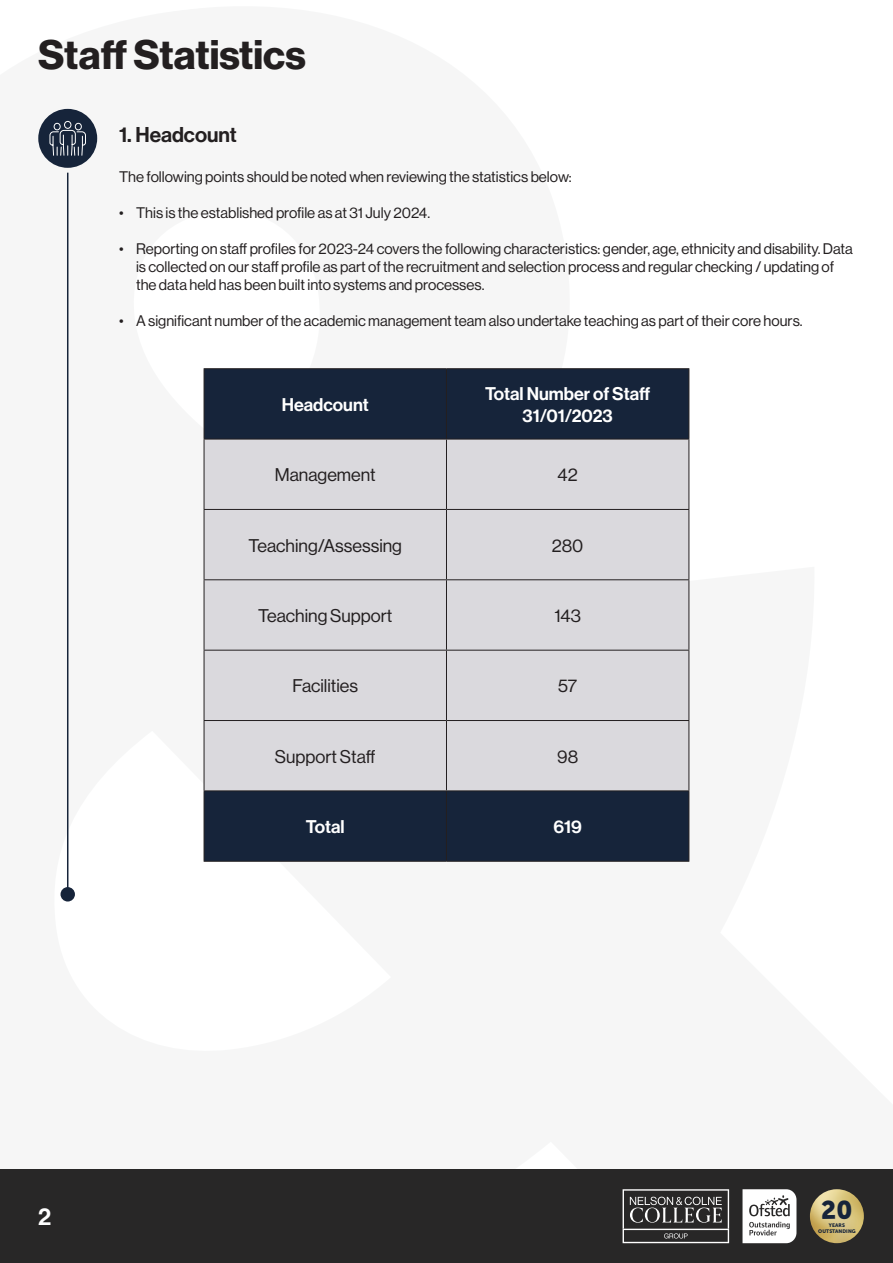
<style>
.page{position:relative;width:893px;height:1263px;background:#fff}
.page>*{position:absolute;margin:0;border:0;box-sizing:border-box;transform-origin:0 0}
.t1{font:40.5px "N Haas Grotesk DS Pro 75 Bd";color:#231f20}
.t2{font:24px "N Haas Grotesk DS Pro 65 Md";color:#fff}
.t3{font:21px "N Haas Grotesk DS Pro 65 Md";color:#231f20}
.t4{font:18px "N Haas Grotesk DS Pro 55 Rg";color:#231f20}
.t5{font:18px "N Haas Grotesk DS Pro 65 Md";color:#fff}
.t6{font:15px/18px "N Haas Grotesk DS Pro 55 Rg";color:#231f20}
.t7{font:5.1px/6.1px "Museo Sans 900";color:#16243a;text-align:center}
</style>
<div class="page">
<div style="left:0;top:1169px;width:893px;height:94px;background:#282727"></div>
<svg style="left:742px;top:1189px;width:54px;height:54px;background:#dadada"></svg>
<svg style="left:623px;top:1189px;width:106px;height:54px"></svg>
<img style="left:810px;top:1189px;width:54px;height:54px">
<div style="left:205px;top:369px;width:483px;height:492px;background:#16243a"></div>
<div style="left:205px;top:440px;width:483px;height:350px;background:#dad9dd"></div>
<hr style="left:204px;top:368px;width:242px;height:1px;background:#231f20">
<hr style="left:204px;top:369px;width:1px;height:70px;background:#231f20">
<hr style="left:446px;top:368px;width:243px;height:1px;background:#231f20">
<hr style="left:446px;top:369px;width:1px;height:70px;background:#231f20">
<hr style="left:688px;top:369px;width:1px;height:70px;background:#231f20">
<hr style="left:204px;top:439px;width:242px;height:1px;background:#231f20">
<hr style="left:204px;top:439px;width:1px;height:70px;background:#231f20">
<hr style="left:446px;top:439px;width:243px;height:1px;background:#231f20">
<hr style="left:446px;top:439px;width:1px;height:70px;background:#231f20">
<hr style="left:688px;top:439px;width:1px;height:70px;background:#231f20">
<hr style="left:204px;top:509px;width:242px;height:1px;background:#231f20">
<hr style="left:204px;top:510px;width:1px;height:69px;background:#231f20">
<hr style="left:446px;top:509px;width:243px;height:1px;background:#231f20">
<hr style="left:446px;top:510px;width:1px;height:69px;background:#231f20">
<hr style="left:688px;top:510px;width:1px;height:69px;background:#231f20">
<hr style="left:204px;top:579px;width:242px;height:1px;background:#231f20">
<hr style="left:204px;top:580px;width:1px;height:70px;background:#231f20">
<hr style="left:446px;top:579px;width:243px;height:1px;background:#231f20">
<hr style="left:446px;top:580px;width:1px;height:70px;background:#231f20">
<hr style="left:688px;top:580px;width:1px;height:70px;background:#231f20">
<hr style="left:204px;top:650px;width:242px;height:1px;background:#231f20">
<hr style="left:204px;top:651px;width:1px;height:69px;background:#231f20">
<hr style="left:446px;top:650px;width:243px;height:1px;background:#231f20">
<hr style="left:446px;top:651px;width:1px;height:69px;background:#231f20">
<hr style="left:688px;top:651px;width:1px;height:69px;background:#231f20">
<hr style="left:204px;top:720px;width:242px;height:1px;background:#231f20">
<hr style="left:204px;top:721px;width:1px;height:69px;background:#231f20">
<hr style="left:446px;top:720px;width:243px;height:1px;background:#231f20">
<hr style="left:446px;top:721px;width:1px;height:69px;background:#231f20">
<hr style="left:688px;top:721px;width:1px;height:69px;background:#231f20">
<hr style="left:204px;top:790px;width:242px;height:1px;background:#231f20">
<hr style="left:204px;top:791px;width:1px;height:70px;background:#231f20">
<hr style="left:446px;top:790px;width:243px;height:1px;background:#231f20">
<hr style="left:446px;top:791px;width:1px;height:70px;background:#231f20">
<hr style="left:688px;top:791px;width:1px;height:70px;background:#231f20">
<hr style="left:204px;top:861px;width:242px;height:1px;background:#231f20">
<hr style="left:446px;top:861px;width:243px;height:1px;background:#231f20">
<div style="left:38px;top:109px;width:59px;height:59px;background:#16243a;border-radius:50%"></div>
<svg style="left:49px;top:121px;width:37px;height:35px"></svg>
<hr style="left:67px;top:173px;width:1px;height:718px;background:#16243a">
<div style="left:61px;top:887px;width:14px;height:14px;background:#16243a;border-radius:50%"></div>
<svg style="left:822px;top:1200px;width:29px;height:19px"></svg>
<p class="t1" style="left:38px;top:32px;width:269px">Staff Statistics</p>
<p class="t3" style="left:119px;top:123px;width:119px">1. Headcount</p>
<p class="t6" style="left:119px;top:168px;width:454px">The following points should be noted when reviewing the statistics below:</p>
<p class="t6" style="left:119px;top:204px;width:313px">• This is the established profile as at 31 July 2024.</p>
<p class="t6" style="left:136px;top:240px;width:718px;text-indent:-17px">• Reporting on staff profiles for 2023-24 covers the following characteristics: gender, age, ethnicity and disability. Data is collected on our staff profile as part of the recruitment and selection process and regular checking / updating of the data held has been built into systems and processes.</p>
<p class="t6" style="left:119px;top:312px;width:685px">• A significant number of the academic management team also undertake teaching as part of their core hours.</p>
<p class="t5" style="left:282px;top:394px;width:88px">Headcount</p>
<p class="t5" style="left:485px;top:383px;width:167px">Total Number of Staff</p>
<p class="t5" style="left:523px;top:405px;width:92px">31/01/2023</p>
<p class="t4" style="left:275px;top:465px;width:102px">Management</p>
<p class="t4" style="left:558px;top:465px;width:22px">42</p>
<p class="t4" style="left:248px;top:535px;width:155px">Teaching/Assessing</p>
<p class="t4" style="left:552px;top:535px;width:33px">280</p>
<p class="t4" style="left:258px;top:605px;width:136px">Teaching Support</p>
<p class="t4" style="left:554px;top:605px;width:28px">143</p>
<p class="t4" style="left:292px;top:676px;width:67px">Facilities</p>
<p class="t4" style="left:558px;top:676px;width:21px">57</p>
<p class="t4" style="left:275px;top:746px;width:102px">Support Staff</p>
<p class="t4" style="left:557px;top:746px;width:22px">98</p>
<p class="t2" style="left:38px;top:1202px;width:15px">2</p>
<p class="t5" style="left:306px;top:816px;width:40px">Total</p>
<p class="t5" style="left:553px;top:816px;width:30px">619</p>
<p class="t7" style="left:818px;top:1222px;width:39px;rotate:-1deg">YEARS<br>OUTSTANDING</p>
</div>
